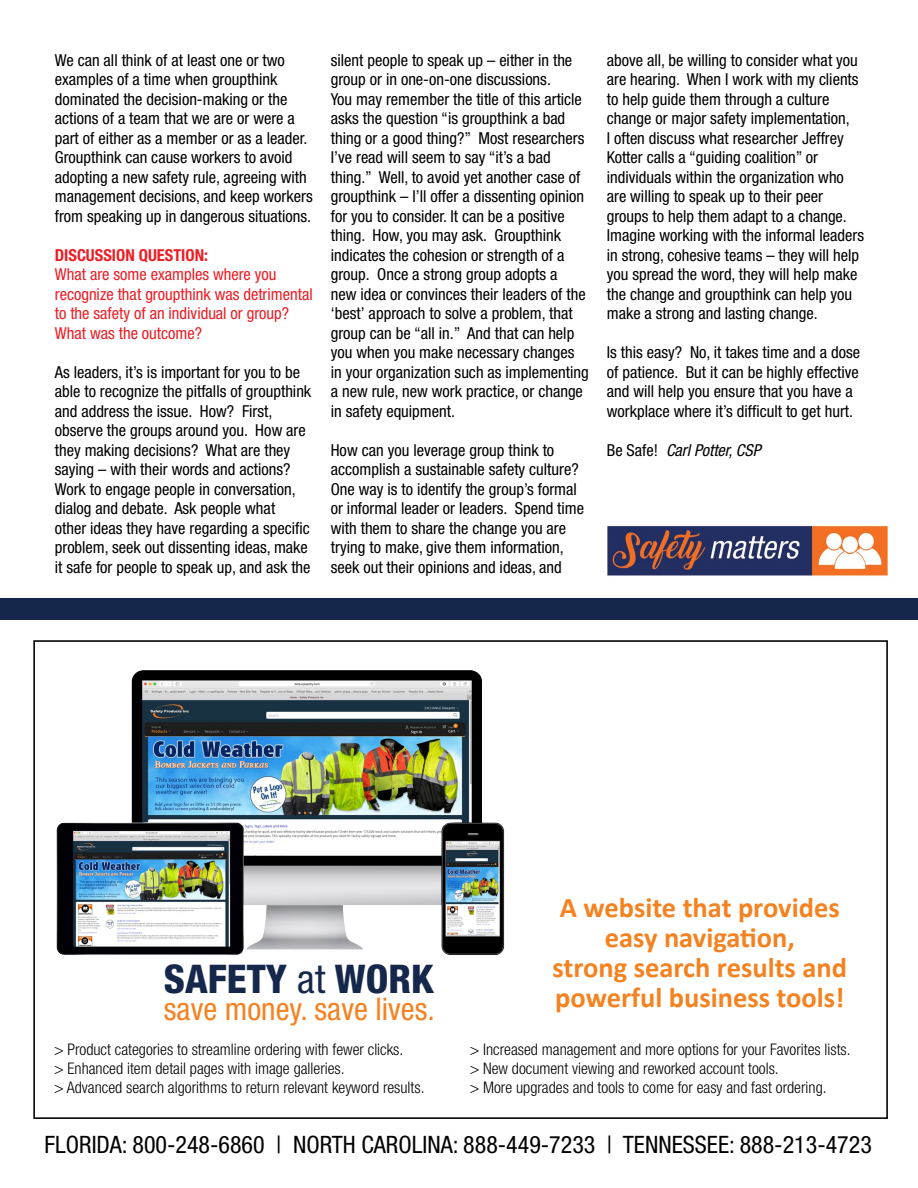
<style>
.page{position:relative;width:918px;height:1188px;background:#fff}
.page>*{position:absolute;margin:0;border:0;box-sizing:border-box;transform-origin:0 0}
.t1{font:800 condensed 39.6px "Helvetica Neue LT Std";color:#15284b}
.t2{font:condensed 31.2px "Helvetica Neue LT Std";color:#f58220}
.t3{font:700 28.5px/30.2px "Calibri";color:#f58220;text-align:center}
.t4{font:condensed 24px "Helvetica Neue LT Std";color:#000}
.t5{font:condensed 16.5px/19.5px "Helvetica Neue LT Std";color:#000}
.t6{font:condensed 16.5px/19.5px "Helvetica Neue LT Std";color:#ed1d24}
.t7{font:italic condensed 16.5px "Helvetica Neue LT Std";color:#000}
.t8{font:700 condensed 16.5px "Helvetica Neue LT Std";color:#ed1d24}
.t9{font:300 condensed 16.05px/19.2px "Helvetica Neue LT Std";color:#000}
.s1{font-style:normal}
.s2{font-weight:400}
</style>
<div class="page">
<div style="left:0;top:598px;width:918px;height:22px;background:#15284b"></div>
<img style="left:56px;top:670px;width:449px;height:285px">
<img style="left:607px;top:525px;width:281px;height:51px">
<p class="t5" style="left:55px;top:50px;width:259px">We can all think of at least one or two examples of a time when groupthink dominated the decision-making or the actions of a team that we are or were a part of either as a member or as a leader.<br>Groupthink can cause workers to avoid adopting a new safety rule, agreeing with management decisions, and keep workers from speaking up in dangerous situations.</p>
<p class="t8" style="left:55px;top:245px;width:155px">DISCUSSION QUESTION:</p>
<p class="t6" style="left:55px;top:265px;width:259px">What are some examples where you recognize that groupthink was detrimental to the safety of an individual or group?<br>What was the outcome?</p>
<p class="t5" style="left:55px;top:362px;width:258px">As leaders, it’s is important for you to be able to recognize the pitfalls of groupthink and address the issue. How? First, observe the groups around you. How are they making decisions? What are they saying – with their words and actions?<br>Work to engage people in conversation, dialog and debate. Ask people what<br>other ideas they have regarding a specific problem, seek out dissenting ideas, make it safe for people to speak up, and ask the</p>
<p class="t5" style="left:331px;top:50px;width:260px">silent people to speak up – either in the group or in one-on-one discussions.<br>You may remember the title of this article asks the question “is groupthink a bad thing or a good thing?” Most researchers I’ve read will seem to say “it’s a bad thing.” Well, to avoid yet another case of groupthink – I’ll offer a dissenting opinion for you to consider. It can be a positive thing. How, you may ask. Groupthink indicates the cohesion or strength of a group. Once a strong group adopts a<br>new idea or convinces their leaders of the ‘best’ approach to solve a problem, that group can be “all in.” And that can help you when you make necessary changes in your organization such as implementing a new rule, new work practice, or change in safety equipment.</p>
<p class="t5" style="left:331px;top:440px;width:255px">How can you leverage group think to accomplish a sustainable safety culture?<br>One way is to identify the group’s formal or informal leader or leaders. Spend time with them to share the change you are trying to make, give them information, seek out their opinions and ideas, and</p>
<p class="t5" style="left:607px;top:50px;width:259px">above all, be willing to consider what you are hearing. When I work with my clients to help guide them through a culture change or major safety implementation,<br>I often discuss what researcher Jeffrey Kotter calls a “guiding coalition” or individuals within the organization who are willing to speak up to their peer groups to help them adapt to a change.<br>Imagine working with the informal leaders in strong, cohesive teams – they will help you spread the word, they will help make the change and groupthink can help you make a strong and lasting change.</p>
<p class="t5" style="left:607px;top:343px;width:255px">Is this easy? No, it takes time and a dose of patience. But it can be highly effective and will help you ensure that you have a workplace where it’s difficult to get hurt.</p>
<p class="t7" style="left:607px;top:441px;width:155px"><span class="s1">Be Safe!</span> Carl Potter, CSP</p>
<h1 class="t1" style="left:164px;top:954px;width:271px">SAFETY <span class="s2">at</span> WORK</h1>
<h2 class="t2" style="left:164px;top:991px;width:273px">save money. save lives.</h2>
<h3 class="t3" style="left:553px;top:892px;width:296px">A website that provides easy navigation,<br>strong search results and powerful business tools!</h3>
<p class="t9" style="left:54px;top:1039px;width:372px">&gt; Product categories to streamline ordering with fewer clicks.<br>&gt; Enhanced item detail pages with image galleries.<br>&gt; Advanced search algorithms to return relevant keyword results.</p>
<p class="t9" style="left:470px;top:1039px;width:382px">&gt; Increased management and more options for your Favorites lists. &gt; New document viewing and reworked account tools.<br>&gt; More upgrades and tools to come for easy and fast ordering.</p>
<h3 class="t4" style="left:45px;top:1131px;width:829px">FLORIDA: 800-248-6860 | NORTH CAROLINA: 888-449-7233 | TENNESSEE: 888-213-4723</h3>
</div>
